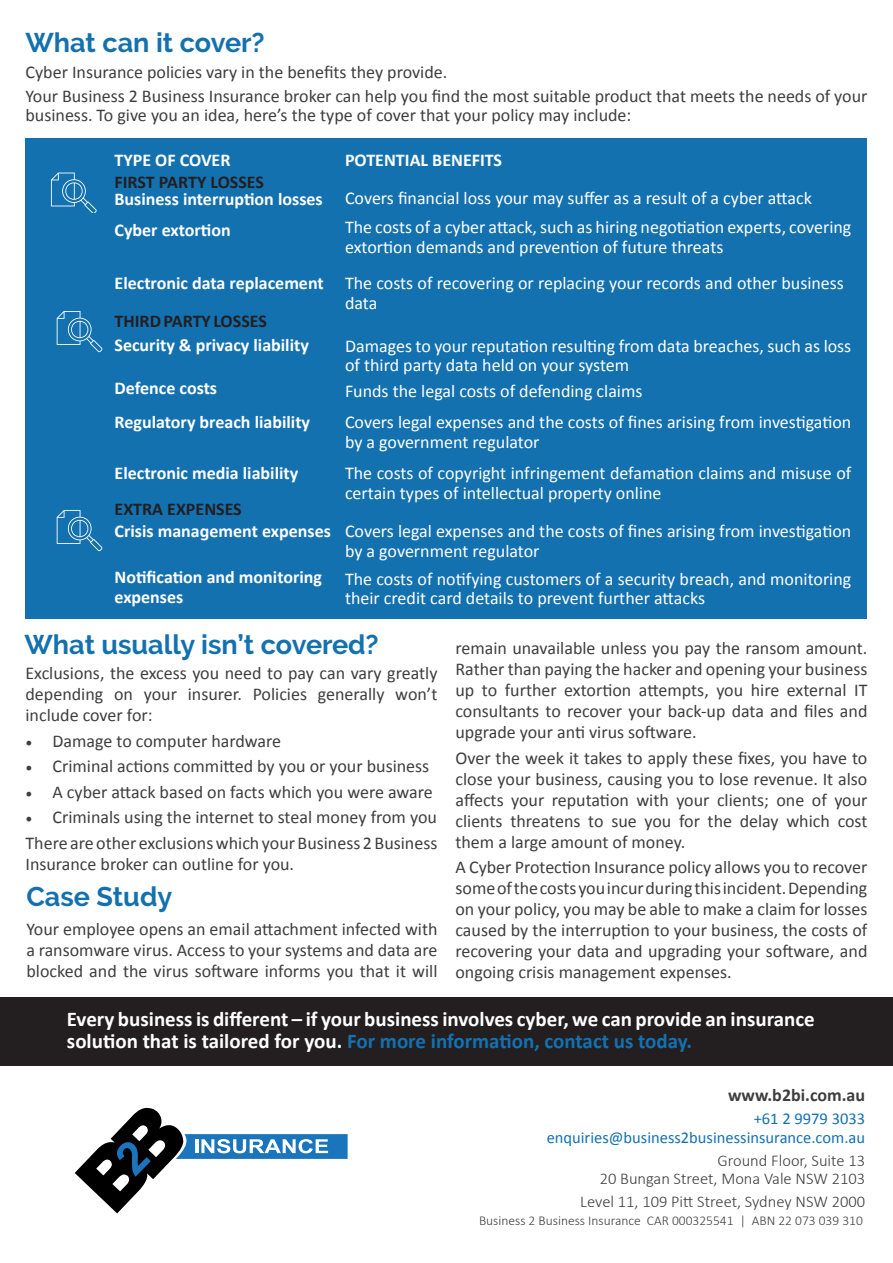
<style>
.page{position:relative;width:893px;height:1263px;background:#fff}
.page>*{position:absolute;margin:0;border:0;box-sizing:border-box;transform-origin:0 0}
.t1{font:700 27px "Raleway";color:#1471b0}
.t2{font:700 21px/22.5px "Calibri";color:#fff}
.Text{font:18px/21px "Calibri";color:#3e3e3f;text-align:justify}
.Text-2{font:18px/19.5px "Calibri";color:#fff}
.Text-3{font:700 18px/19.5px "Calibri";color:#fff}
.Text-4{font:700 18px "Calibri";color:#231f20}
.t3{font:700 18px "Calibri";color:#3e3e3f}
.t4{font:300 16.5px "Calibri";color:#3e3e3f}
.t5{font:16.5px "Calibri";color:#1471b0}
.t6{font:300 13.5px "Calibri";color:#3e3e3f}
.s1{font-family:"Minion Pro"}
.s2{color:#1471b0}
</style>
<div class="page">
<div style="left:0;top:997px;width:893px;height:68px;background:#231f20"></div>
<div style="left:25px;top:138px;width:841px;height:481px;background:#1471b0"></div>
<svg style="left:51px;top:173px;width:46px;height:39px"></svg>
<svg style="left:57px;top:311px;width:46px;height:41px"></svg>
<svg style="left:57px;top:510px;width:46px;height:41px"></svg>
<svg style="left:75px;top:1108px;width:273px;height:105px"></svg>
<p class="t1" style="left:26px;top:27px;width:241px">What can it cover?</p>
<p class="Text" style="left:26px;top:62px;width:423px">Cyber Insurance policies vary in the benefits they provide.</p>
<p class="Text" style="left:26px;top:86px;width:843px;line-height:19.5px">Your Business 2 Business Insurance broker can help you find the most suitable product that meets the needs of your business. To give you an idea, here’s the type of cover that your policy may include:</p>
<p class="Text-3" style="left:115px;top:150px;width:118px">TYPE OF COVER</p>
<p class="Text-3" style="left:345px;top:150px;width:159px">POTENTIAL BENEFITS</p>
<p class="Text-2" style="left:345px;top:188px;width:468px">Covers financial loss your may suffer as a result of a cyber attack</p>
<p class="Text-4" style="left:115px;top:170px;width:151px">FIRST PARTY LOSSES</p>
<p class="Text-3" style="left:115px;top:189px;width:210px">Business interruption losses</p>
<p class="Text-3" style="left:115px;top:220px;width:118px">Cyber extortion</p>
<p class="Text-3" style="left:115px;top:273px;width:211px">Electronic data replacement</p>
<p class="Text-2" style="left:345px;top:274px;width:500px">The costs of recovering or replacing your records and other business data</p>
<p class="Text-2" style="left:345px;top:218px;width:508px">The costs of a cyber attack, such as hiring negotiation experts, covering extortion demands and prevention of future threats</p>
<p class="Text-4" style="left:115px;top:309px;width:154px">THIRD PARTY LOSSES</p>
<p class="Text-3" style="left:115px;top:335px;width:196px">Security &amp; privacy liability</p>
<p class="Text-2" style="left:345px;top:336px;width:508px">Damages to your reputation resulting from data breaches, such as loss of third party data held on your system</p>
<p class="Text-3" style="left:115px;top:378px;width:104px">Defence costs</p>
<p class="Text-2" style="left:345px;top:382px;width:299px">Funds the legal costs of defending claims</p>
<p class="Text-3" style="left:115px;top:412px;width:197px">Regulatory breach liability</p>
<p class="Text-2" style="left:345px;top:413px;width:508px">Covers legal expenses and the costs of fines arising from investigation by a government regulator</p>
<p class="Text-3" style="left:115px;top:463px;width:185px">Electronic media liability</p>
<p class="Text-2" style="left:345px;top:464px;width:508px">The costs of copyright infringement defamation claims and misuse of certain types of intellectual property online</p>
<p class="Text-3" style="left:115px;top:521px;width:218px">Crisis management expenses</p>
<p class="Text-2" style="left:345px;top:522px;width:508px">Covers legal expenses and the costs of fines arising from investigation by a government regulator</p>
<p class="Text-3" style="left:115px;top:568px;width:209px">Notification and monitoring expenses</p>
<p class="Text-2" style="left:345px;top:569px;width:508px">The costs of notifying customers of a security breach, and monitoring their credit card details to prevent further attacks</p>
<p class="Text-4" style="left:115px;top:497px;width:129px">EXTRA EXPENSES</p>
<p class="t1" style="left:25px;top:629px;width:356px">What usually isn’t covered?</p>
<p class="Text" style="left:455px;top:638px;width:413px">remain unavailable unless you pay the ransom amount.<br>Rather than paying the hacker and opening your business up to further extortion attempts, you hire external IT consultants to recover your back-up data and files and upgrade your anti virus software.</p>
<p class="Text" style="left:455px;top:747px;width:413px">Over the week it takes to apply these fixes, you have to close your business, causing you to lose revenue. It also affects your reputation with your clients; one of your clients threatens to sue you for the delay which cost them a large amount of money.</p>
<p class="Text" style="left:455px;top:857px;width:413px">A Cyber Protection Insurance policy allows you to recover some of the costs you incur during this incident. Depending on your policy, you may be able to make a claim for losses caused by the interruption to your business, the costs of recovering your data and upgrading your software, and ongoing crisis management expenses.</p>
<p class="Text" style="left:26px;top:663px;width:413px">Exclusions, the excess you need to pay can vary greatly depending on your insurer. Policies generally won’t include cover for:</p>
<p class="Text" style="left:26px;top:730px;width:257px"><span class="s1">•</span> Damage to computer hardware</p>
<p class="Text" style="left:26px;top:756px;width:405px"><span class="s1">•</span> Criminal actions committed by you or your business</p>
<p class="Text" style="left:26px;top:781px;width:409px"><span class="s1">•</span> A cyber attack based on facts which you were aware</p>
<p class="Text" style="left:26px;top:807px;width:413px"><span class="s1">•</span> Criminals using the internet to steal money from you</p>
<p class="Text" style="left:26px;top:832px;width:413px">There are other exclusions which your Business 2 Business<br>Insurance broker can outline for you.</p>
<p class="t1" style="left:26px;top:881px;width:147px">Case Study</p>
<p class="Text" style="left:26px;top:918px;width:413px">Your employee opens an email attachment infected with a ransomware virus. Access to your systems and data are blocked and the virus software informs you that it will</p>
<p class="t2" style="left:67px;top:1008px;width:749px">Every business is different – if your business involves cyber, we can provide an insurance solution that is tailored for you. <span class="s2">For more information, contact us today.</span></p>
<p class="t3" style="left:728px;top:1084px;width:139px">www.b2bi.com.au</p>
<p class="t5" style="left:754px;top:1108px;width:113px">+61 2 9979 3033</p>
<p class="t5" style="left:547px;top:1127px;width:320px">enquiries@business2businessinsurance.com.au</p>
<p class="t4" style="left:717px;top:1151px;width:149px">Ground Floor, Suite 13</p>
<p class="t4" style="left:600px;top:1168px;width:267px">20 Bungan Street, Mona Vale NSW 2103</p>
<p class="t4" style="left:580px;top:1191px;width:286px">Level 11, 109 Pitt Street, Sydney NSW 2000</p>
<p class="t6" style="left:479px;top:1212px;width:385px">Business 2 Business Insurance CAR 000325541 | ABN 22 073 039 310</p>
</div>
